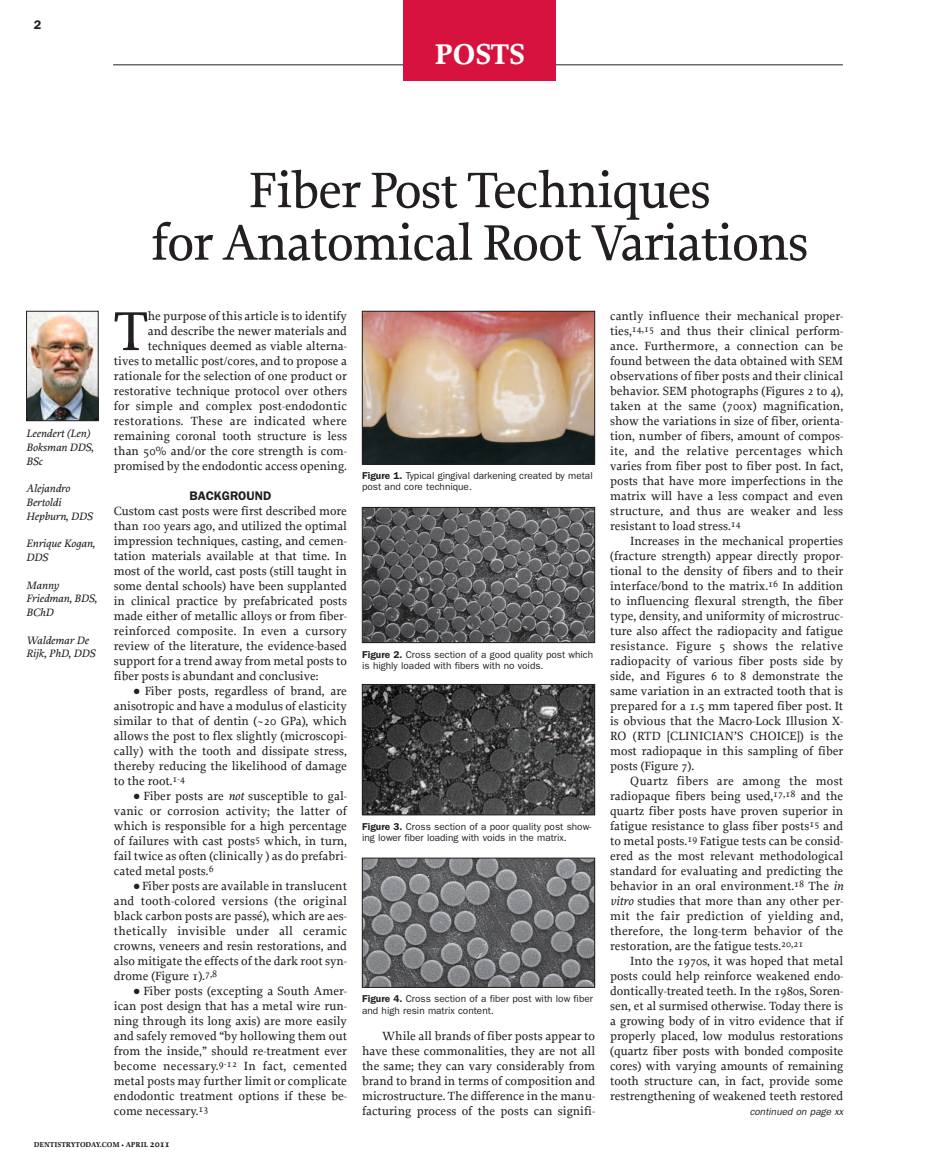
<style>
.page{position:relative;width:940px;height:1170px;background:#fff}
.page>*{position:absolute;margin:0;border:0;box-sizing:border-box;transform-origin:0 0}
.t1{font:500 57.75px "Proforma";color:#231f20}
.t2{font:500 52.5px/52.5px "Proforma";letter-spacing:-.025em;color:#231f20;text-align:center}
.t3{font:700 30px "Proforma";letter-spacing:-.005em;color:#fff}
.t4{font:500 12.5px/15px "Proforma";color:#231f20;text-align:justify}
.t5{font:600 12.5px "Franklin Gothic";color:#231f20}
.t6{font:italic 500 11.25px/13.8px "Proforma";color:#231f20}
.t7{font:10px/11.2px "Franklin Gothic";color:#231f20}
.t8{font:italic 10px "Franklin Gothic";color:#231f20}
.t9{font:700 7.5px "Proforma";color:#231f20}
.s1{font-style:italic}
.s2{font-weight:600}
.s3{font-size:10px}
</style>
<div class="page">
<img style="left:364px;top:313px;width:229px;height:149px">
<div style="left:362px;top:311px;width:233px;height:153px;border:1px solid #231f20"></div>
<img style="left:364px;top:509px;width:229px;height:132px">
<div style="left:362px;top:507px;width:233px;height:136px;border:1px solid #231f20"></div>
<img style="left:364px;top:686px;width:229px;height:127px">
<div style="left:362px;top:684px;width:233px;height:131px;border:1px solid #231f20"></div>
<img style="left:364px;top:860px;width:229px;height:126px">
<div style="left:362px;top:858px;width:233px;height:130px;border:1px solid #231f20"></div>
<img style="left:28px;top:313px;width:68px;height:106px">
<div style="left:26px;top:311px;width:72px;height:110px;border:1px solid #231f20"></div>
<hr style="left:113px;top:65px;width:729px;height:1px;background:#231f20">
<div style="left:403px;top:0;width:153px;height:80px;background:#d7123e"></div>
<p class="t5" style="left:34px;top:20px;width:9px">2</p>
<h3 class="t3" style="left:434px;top:36px;width:92px">POSTS</h3>
<h2 class="t2" style="left:151px;top:163px;width:659px">Fiber Post Techniques<br>for Anatomical Root Variations</h2>
<p class="t6" style="left:26px;top:427px;width:69px">Leendert (Len)<br>Boksman DDS,<br>BSc</p>
<p class="t6" style="left:26px;top:482px;width:68px">Alejandro<br>Bertoldi<br>Hepburn, DDS</p>
<p class="t6" style="left:26px;top:537px;width:70px">Enrique Kogan,<br>DDS</p>
<p class="t6" style="left:26px;top:578px;width:72px">Manny<br>Friedman, BDS,<br>BChD</p>
<p class="t6" style="left:26px;top:633px;width:70px">Waldemar De<br>Rijk, PhD, DDS</p>
<p class="t4" style="left:114px;top:308px;width:234px;text-align:right">he purpose of this article is to identify<br>and describe the newer materials and techniques deemed as viable alterna-<br>tives to metallic post/cores, and to propose a rationale for the selection of one product or restorative technique protocol over others for simple and complex post-endodontic restorations. These are indicated where remaining coronal tooth structure is less than 50% and/or the core strength is com&shy;promised by the endodontic access opening.</p>
<p class="t5" style="left:189px;top:492px;width:83px">BACKGROUND</p>
<p class="t4" style="left:114px;top:503px;width:234px">Custom cast posts were first described more than 100 years ago, and utilized the optimal impression techniques, casting, and cemen&shy;tation materials available at that time. In most of the world, cast posts (still taught in some dental schools) have been supplanted in clinical practice by prefabricated posts made either of metallic alloys or from fiber&shy;reinforced composite. In even a cursory review of the literature, the evidence-based support for a trend away from metal posts to fiber posts is abundant and conclusive:</p>
<p class="t4" style="left:114px;top:683px;width:234px;text-indent:20px">● Fiber posts, regardless of brand, are anisotropic and have a modulus of elasticity similar to that of dentin (~20 GPa), which allows the post to flex slightly (microscopi&shy;cally) with the tooth and dissipate stress, thereby reducing the likelihood of damage to the root.<sup>1-4</sup></p>
<p class="t4" style="left:114px;top:788px;width:234px;text-indent:20px">● Fiber posts are <span class="s1">not</span> susceptible to gal&shy;vanic or corrosion activity; the latter of which is responsible for a high percentage of failures with cast posts<sup>5</sup> which, in turn, fail twice as often (clinically ) as do prefabri&shy;cated metal posts.<sup>6</sup></p>
<p class="t4" style="left:114px;top:878px;width:234px;text-indent:20px">● Fiber posts are available in translucent and tooth-colored versions (the original black carbon posts are passé), which are aes&shy;thetically invisible under all ceramic crowns, veneers and resin restorations, and also mitigate the effects of the dark root syn&shy;drome (Figure 1).<sup>7,8</sup></p>
<p class="t4" style="left:114px;top:983px;width:234px;text-indent:20px">● Fiber posts (excepting a South Amer&shy;ican post design that has a metal wire run&shy;ning through its long axis) are more easily and safely removed “by hollowing them out from the inside,” should re-treatment ever become necessary.<sup>9-12</sup> In fact, cemented metal posts may further limit or complicate endodontic treatment options if these be&shy;come necessary.<sup>13</sup></p>
<h1 class="t1" style="left:114px;top:296px;width:36px">T</h1>
<p class="t7" style="left:362px;top:471px;width:232px"><span class="s2">Figure 1.</span> Typical gingival darkening created by metal post and core technique.</p>
<p class="t7" style="left:362px;top:650px;width:232px"><span class="s2">Figure 2.</span> Cross section of a good quality post which is highly loaded with fibers with no voids.</p>
<p class="t7" style="left:362px;top:822px;width:231px"><span class="s2">Figure 3.</span> Cross section of a poor quality post show&shy;ing lower fiber loading with voids in the matrix.</p>
<p class="t7" style="left:362px;top:994px;width:232px"><span class="s2">Figure 4.</span> Cross section of a fiber post with low fiber and high resin matrix content.</p>
<p class="t4" style="left:362px;top:1028px;width:234px;text-indent:20px">While all brands of fiber posts appear to have these commonalities, they are not all the same; they can vary considerably from brand to brand in terms of composition and microstructure. The difference in the manu&shy;facturing process of the posts can signifi-</p>
<p class="t4" style="left:610px;top:308px;width:234px">cantly influence their mechanical proper&shy;ties,<sup>14,15</sup> and thus their clinical perform&shy;ance. Furthermore, a connection can be found between the data obtained with SEM observations of fiber posts and their clinical behavior. SEM photographs (Figures 2 to 4), taken at the same (700x) magnification, show the variations in size of fiber, orienta&shy;tion, number of fibers, amount of compos&shy;ite, and the relative percentages which varies from fiber post to fiber post. In fact, posts that have more imperfections in the matrix will have a less compact and even structure, and thus are weaker and less resistant to load stress.<sup>14</sup></p>
<p class="t4" style="left:610px;top:533px;width:234px;text-indent:20px">Increases in the mechanical properties (fracture strength) appear directly propor&shy;tional to the density of fibers and to their interface/bond to the matrix.<sup>16</sup> In addition to influencing flexural strength, the fiber type, density, and uniformity of microstruc&shy;ture also affect the radiopacity and fatigue resistance. Figure 5 shows the relative radiopacity of various fiber posts side by side, and Figures 6 to 8 demonstrate the same variation in an extracted tooth that is prepared for a 1.5 mm tapered fiber post. It is obvious that the Macro-Lock Illusion X-RO (RTD [CLINICIAN’S CHOICE]) is the most radiopaque in this sampling of fiber posts (Figure 7).</p>
<p class="t4" style="left:610px;top:773px;width:234px;text-indent:20px">Quartz fibers are among the most radiopaque fibers being used,<sup>17,18</sup> and the quartz fiber posts have proven superior in fatigue resistance to glass fiber posts<sup>15</sup> and to metal posts.<sup>19</sup> Fatigue tests can be consid&shy;ered as the most relevant methodological standard for evaluating and predicting the behavior in an oral environment.<sup>18</sup> The <span class="s1">in vitro</span> studies that more than any other per&shy;mit the fair prediction of yielding and, therefore, the long-term behavior of the restoration, are the fatigue tests.<sup>20,21</sup></p>
<p class="t4" style="left:610px;top:953px;width:234px;text-indent:20px">Into the 1970s, it was hoped that metal posts could help reinforce weakened endo&shy;dontically-treated teeth. In the 1980s, Soren&shy;sen, et al surmised otherwise. Today there is a growing body of in vitro evidence that if properly placed, low modulus restorations (quartz fiber posts with bonded composite cores) with varying amounts of remaining tooth structure can, in fact, provide some restrengthening of weakened teeth restored</p>
<p class="t8" style="left:749px;top:1108px;width:95px">continued on page xx</p>
<p class="t9" style="left:34px;top:1140px;width:137px">DENTISTRYTODAY.COM • APRIL <span class="s3">2011</span></p>
</div>
